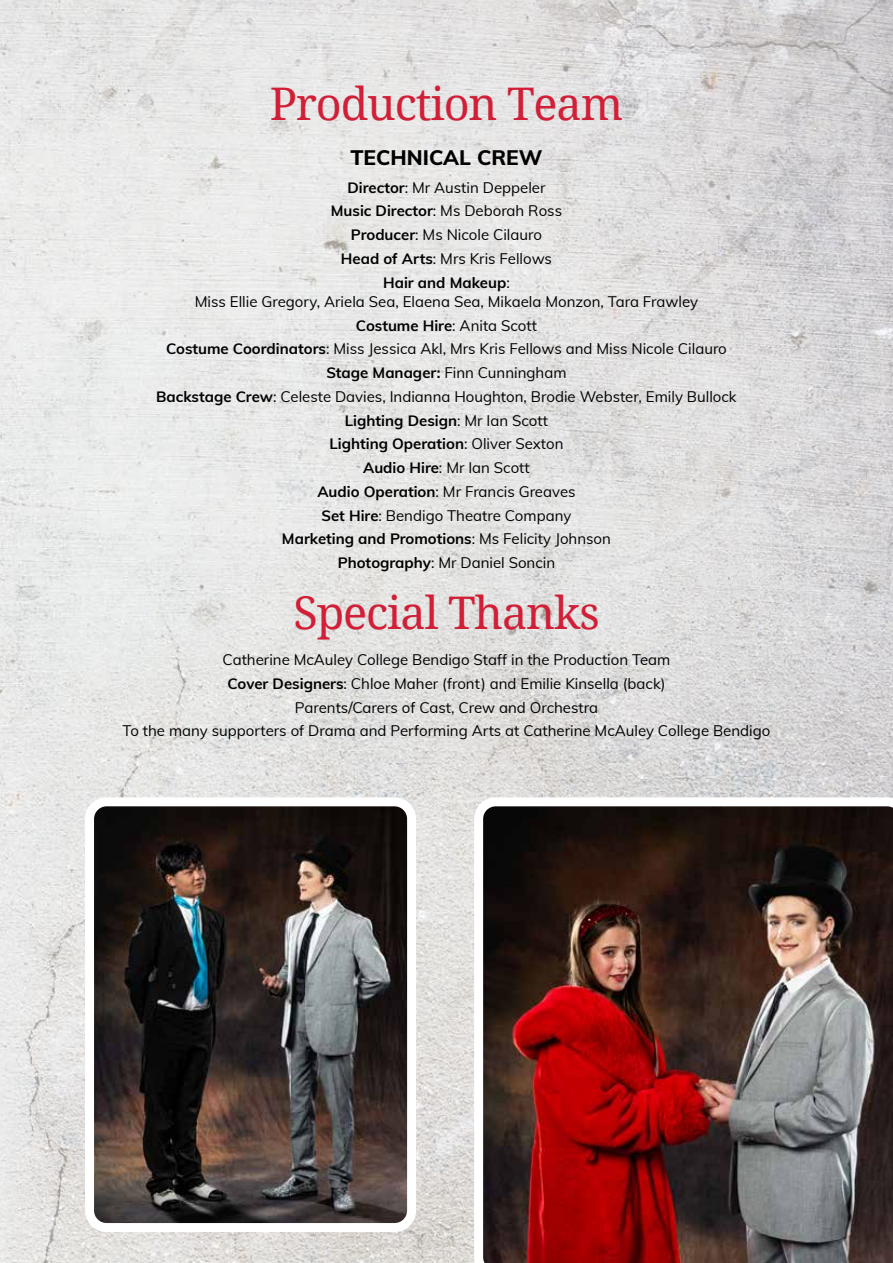
<style>
.page{position:relative;width:893px;height:1263px;background:#fff}
.page>*{position:absolute;margin:0;border:0;box-sizing:border-box;transform-origin:0 0}
.t1{font:45px "Droid Serif";letter-spacing:-.025em;color:#d01f37}
.t2{font:800 21px "Muli";color:#000}
.t3{font:15px/23.7px "Muli";color:#000;text-align:center}
.s1{font-weight:700}
</style>
<div class="page">
<img style="left:0;top:0;width:893px;height:1263px">
<img style="left:95px;top:807px;width:311px;height:415px">
<div style="left:85px;top:797px;width:331px;height:435px;border:9px solid #fff;border-radius:17px"></div>
<img style="left:474px;top:797px;width:419px;height:466px">
<h1 class="t1" style="left:270px;top:73px;width:355px">Production Team</h1>
<h2 class="t2" style="left:350px;top:142px;width:194px">TECHNICAL CREW</h2>
<p class="t3" style="left:331px;top:175px;width:233px"><span class="s1">Director</span>: Mr Austin Deppeler<br><span class="s1">Music Director</span>: Ms Deborah Ross<br><span class="s1">Producer</span>: Ms Nicole Cilauro<br><span class="s1">Head of Arts</span>: Mrs Kris Fellows<br><span class="s1">Hair and Makeup</span>:</p>
<p class="t3" style="left:156px;top:289px;width:582px">Miss Ellie Gregory, Ariela Sea, Elaena Sea, Mikaela Monzon, Tara Frawley<br><span class="s1">Costume Hire</span>: Anita Scott<br><span class="s1">Costume Coordinators</span>: Miss Jessica Akl, Mrs Kris Fellows and Miss Nicole Cilauro <span class="s1">Stage Manager:</span> Finn Cunningham<br><span class="s1">Backstage Crew</span>: Celeste Davies, Indianna Houghton, Brodie Webster, Emily Bullock <span class="s1">Lighting Design</span>: Mr Ian Scott<br><span class="s1">Lighting Operation</span>: Oliver Sexton<br><span class="s1">Audio Hire</span>: Mr Ian Scott<br><span class="s1">Audio Operation</span>: Mr Francis Greaves<br><span class="s1">Set Hire</span>: Bendigo Theatre Company<br><span class="s1">Marketing and Promotions</span>: Ms Felicity Johnson<br><span class="s1">Photography</span>: Mr Daniel Soncin</p>
<h1 class="t1" style="left:293px;top:581px;width:308px">Special Thanks</h1>
<p class="t3" style="left:123px;top:647px;width:649px">Catherine McAuley College Bendigo Staff in the Production Team<br><span class="s1">Cover Designers</span>: Chloe Maher (front) and Emilie Kinsella (back)<br>Parents/Carers of Cast, Crew and Orchestra<br>To the many supporters of Drama and Performing Arts at Catherine McAuley College Bendigo</p>
</div>
